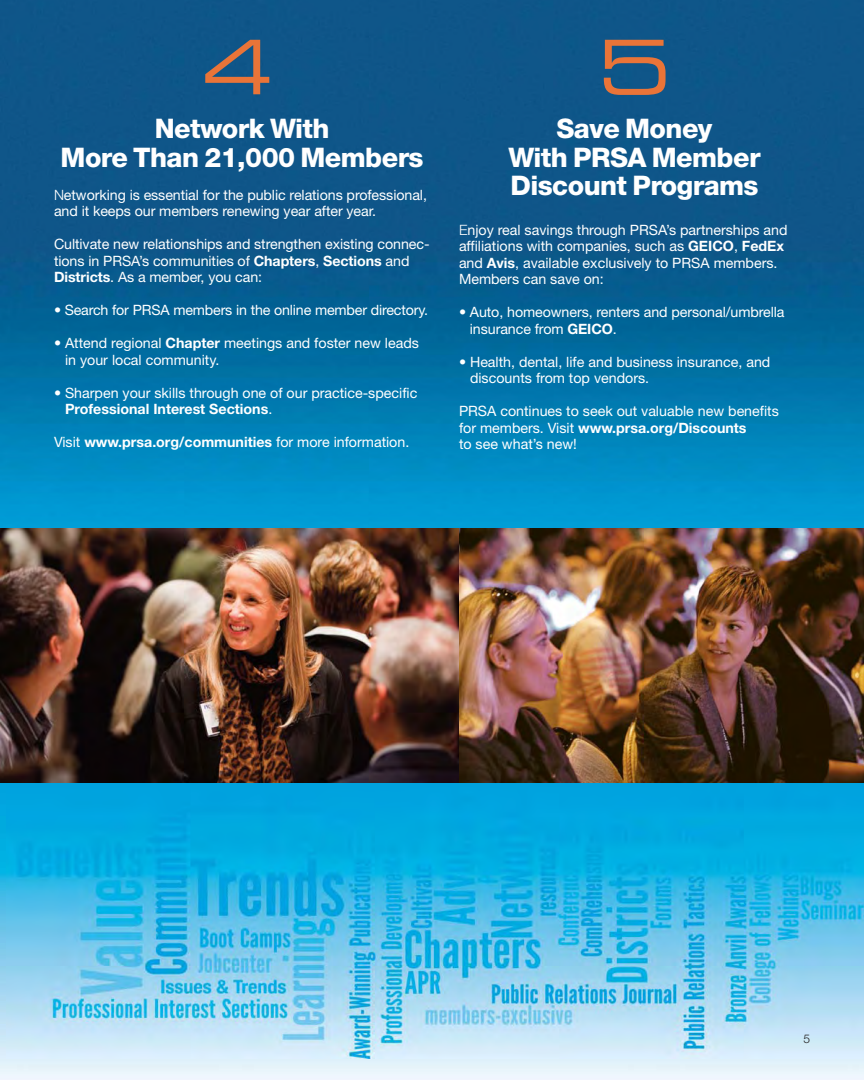
<style>
.page{position:relative;width:864px;height:1080px;background:#fff}
.page>*{position:absolute;margin:0;border:0;box-sizing:border-box;transform-origin:0 0}
.t1{font:75.3px "Eurostile Extended Two";color:#e97438}
.t2{font:800 27px/28.5px "Helvetica Neue";letter-spacing:-.02em;color:#fff;text-align:center}
.t3{font:14.25px/16.5px "Helvetica Neue";color:#fff}
.t4{font:300 12px "Helvetica Neue";color:#231f20}
.s1{font-weight:300}
.s2{font-weight:700}
</style>
<div class="page">
<img style="left:0;top:0;width:864px;height:528px">
<img style="left:0;top:783px;width:864px;height:297px">
<img style="left:7px;top:783px;width:857px;height:276px">
<img style="left:0;top:528px;width:460px;height:255px">
<img style="left:460px;top:528px;width:404px;height:255px">
<h1 class="t1" style="left:202px;top:40px;width:74px">4</h1>
<h1 class="t1" style="left:598px;top:40px;width:74px">5</h1>
<h2 class="t2" style="left:509px;top:117px;width:254px">Save Money<br>With PRSA Member<br>Discount Programs</h2>
<p class="t3" style="left:459px;top:223px;width:330px"><span class="s1">E</span>njoy real savings through PRSA’s partnerships and affiliations with companies, such as <span class="s2">GEICO</span>, <span class="s2">FedEx </span>and <span class="s2">Avis</span>, available exclusively to PRSA members.<br>Members can save on:</p>
<p class="t3" style="left:470px;top:305px;width:316px;text-indent:-11px">• Auto, homeowners, renters and personal/umbrella insurance from <span class="s2">GEICO</span>.</p>
<p class="t3" style="left:470px;top:355px;width:302px;text-indent:-11px">• Health, dental, life and business insurance, and discounts from top vendors.</p>
<p class="t3" style="left:459px;top:404px;width:321px">PRSA continues to seek out valuable new benefits for members. Visit <span class="s2">www.prsa.org/Discounts<br></span>to see what’s new!</p>
<h2 class="t2" style="left:61px;top:117px;width:365px">Network With<br>More Than 21,000 Members</h2>
<p class="t3" style="left:54px;top:188px;width:375px"><span class="s1">N</span>etworking is essential for the public relations professional, and it keeps our members renewing year after year.</p>
<p class="t3" style="left:54px;top:237px;width:377px">Cultivate new relationships and strengthen existing connec&shy;tions in PRSA’s communities of <span class="s2">Chapters</span>, <span class="s2">Sections</span> and<br><span class="s2">Districts</span>. As a member, you can:</p>
<p class="t3" style="left:54px;top:303px;width:376px">• Search for PRSA members in the online member directory.</p>
<p class="t3" style="left:65px;top:336px;width:355px;text-indent:-11px">• Attend regional <span class="s2">Chapter</span> meetings and foster new leads in your local community.</p>
<p class="t3" style="left:65px;top:386px;width:354px;text-indent:-11px">• Sharpen your skills through one of our practice-specific<br><span class="s2">Professional Interest Sections</span>.</p>
<p class="t3" style="left:54px;top:435px;width:357px">Visit <span class="s2">www.prsa.org/communities</span> for more information.</p>
<p class="t4" style="left:803px;top:1034px;width:8px">5</p>
</div>
